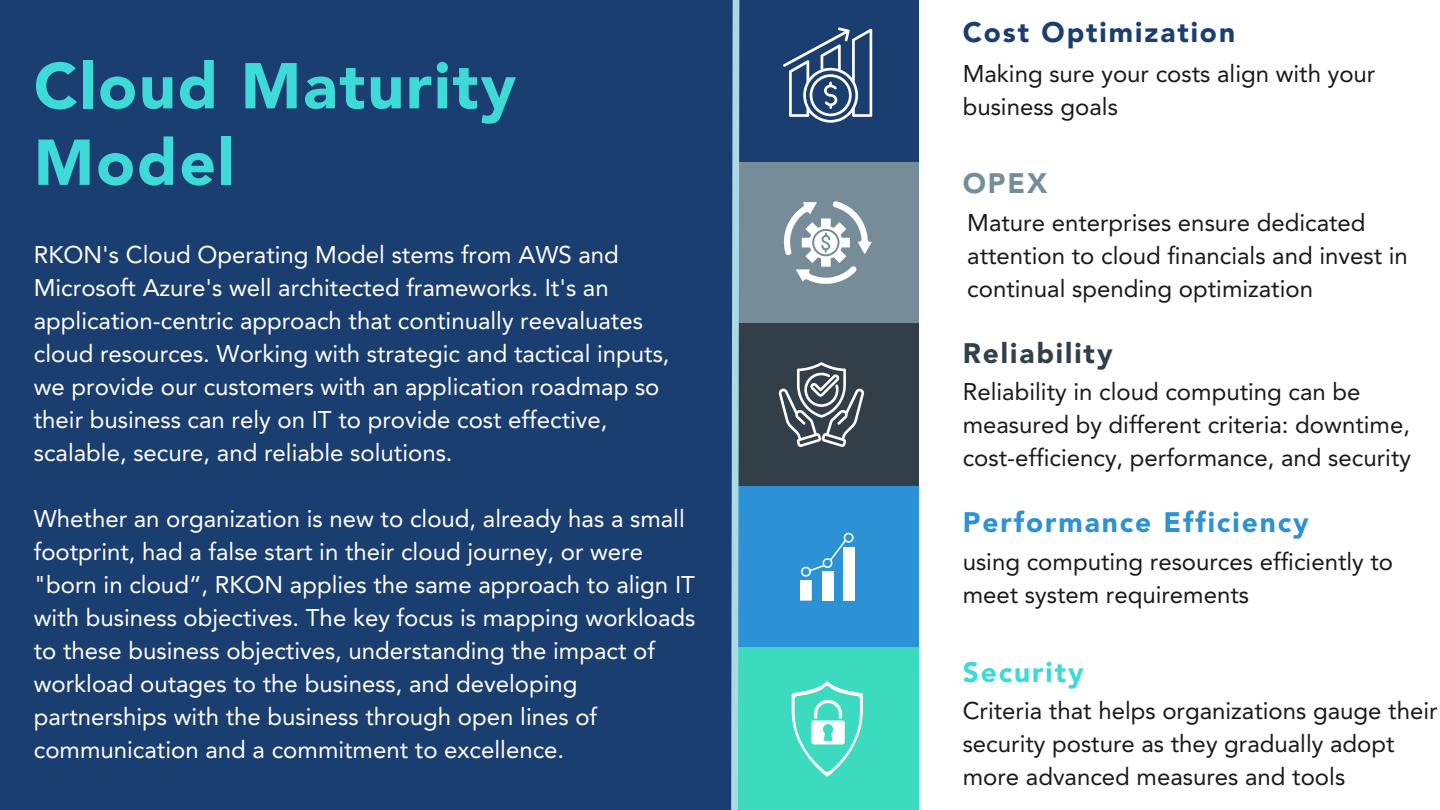
<style>
.page{position:relative;width:1440px;height:810px;background:#fff}
.page>*{position:absolute;margin:0;border:0;box-sizing:border-box;transform-origin:0 0}
.t1{font:900 64px/76.5px "Avenir";letter-spacing:.03em;color:#3edad8}
.t2{font:900 28px "Avenir";letter-spacing:.07em;color:#2c92d5}
.t3{font:900 28px "Avenir";letter-spacing:.07em;color:#1b3e70}
.t4{font:900 28px "Avenir";letter-spacing:.07em;color:#333f48}
.t5{font:900 28px "Avenir";letter-spacing:.07em;color:#3edad8}
.t6{font:900 28px "Avenir";color:#768d99}
.t7{font:24px/33px "Avenir LT Std";color:#fff}
.t8{font:24px/33px "Avenir LT Std";color:#191919}
</style>
<div class="page">
<div style="left:0;top:0;width:734px;height:810px;background:#1b3e70"></div>
<div style="left:735px;top:0;width:184px;height:163px;background:#1b3e70"></div>
<div style="left:735px;top:162px;width:184px;height:162px;background:#768d99"></div>
<div style="left:735px;top:323px;width:184px;height:163px;background:#333f48"></div>
<div style="left:735px;top:486px;width:184px;height:163px;background:#2c92d5"></div>
<svg style="left:801px;top:532px;width:53px;height:45px"></svg>
<div style="left:800px;top:580px;width:12px;height:21px;background:#fff"></div>
<div style="left:822px;top:571px;width:11px;height:30px;background:#fff"></div>
<div style="left:843px;top:547px;width:12px;height:54px;background:#fff"></div>
<div style="left:735px;top:648px;width:184px;height:162px;background:#3cdbc0"></div>
<svg style="left:783px;top:201px;width:88px;height:83px"></svg>
<svg style="left:778px;top:362px;width:87px;height:85px"></svg>
<svg style="left:783px;top:27px;width:89px;height:96px"></svg>
<svg style="left:792px;top:681px;width:71px;height:96px"></svg>
<svg style="left:731px;top:0;width:12px;height:810px"></svg>
<p class="t1" style="left:34px;top:51px;width:484px">Cloud Maturity<br>Model</p>
<p class="t7" style="left:34px;top:240px;width:637px">RKON's Cloud Operating Model stems from AWS and Microsoft Azure's well architected frameworks. It's an application-centric approach that continually reevaluates cloud resources. Working with strategic and tactical inputs, we provide our customers with an application roadmap so their business can rely on IT to provide cost effective, scalable, secure, and reliable solutions.</p>
<p class="t7" style="left:34px;top:504px;width:663px">Whether an organization is new to cloud, already has a small footprint, had a false start in their cloud journey, or were "born in cloud“, RKON applies the same approach to align IT with business objectives. The key focus is mapping workloads to these business objectives, understanding the impact of workload outages to the business, and developing partnerships with the business through open lines of communication and a commitment to excellence.</p>
<p class="t3" style="left:963px;top:12px;width:274px">Cost Optimization</p>
<p class="t8" style="left:963px;top:59px;width:414px">Making sure your costs align with your business goals</p>
<p class="t6" style="left:963px;top:163px;width:86px">OPEX</p>
<p class="t8" style="left:967px;top:208px;width:442px">Mature enterprises ensure dedicated attention to cloud financials and invest in continual spending optimization</p>
<p class="t4" style="left:963px;top:333px;width:151px">Reliability</p>
<p class="t8" style="left:963px;top:378px;width:450px">Reliability in cloud computing can be measured by different criteria: downtime, cost-efficiency, performance, and security</p>
<p class="t2" style="left:963px;top:502px;width:348px">Performance Efficiency</p>
<p class="t8" style="left:963px;top:547px;width:432px">using computing resources efficiently to meet system requirements</p>
<p class="t5" style="left:963px;top:651px;width:123px">Security</p>
<p class="t8" style="left:963px;top:697px;width:476px">Criteria that helps organizations gauge their security posture as they gradually adopt more advanced measures and tools</p>
</div>
